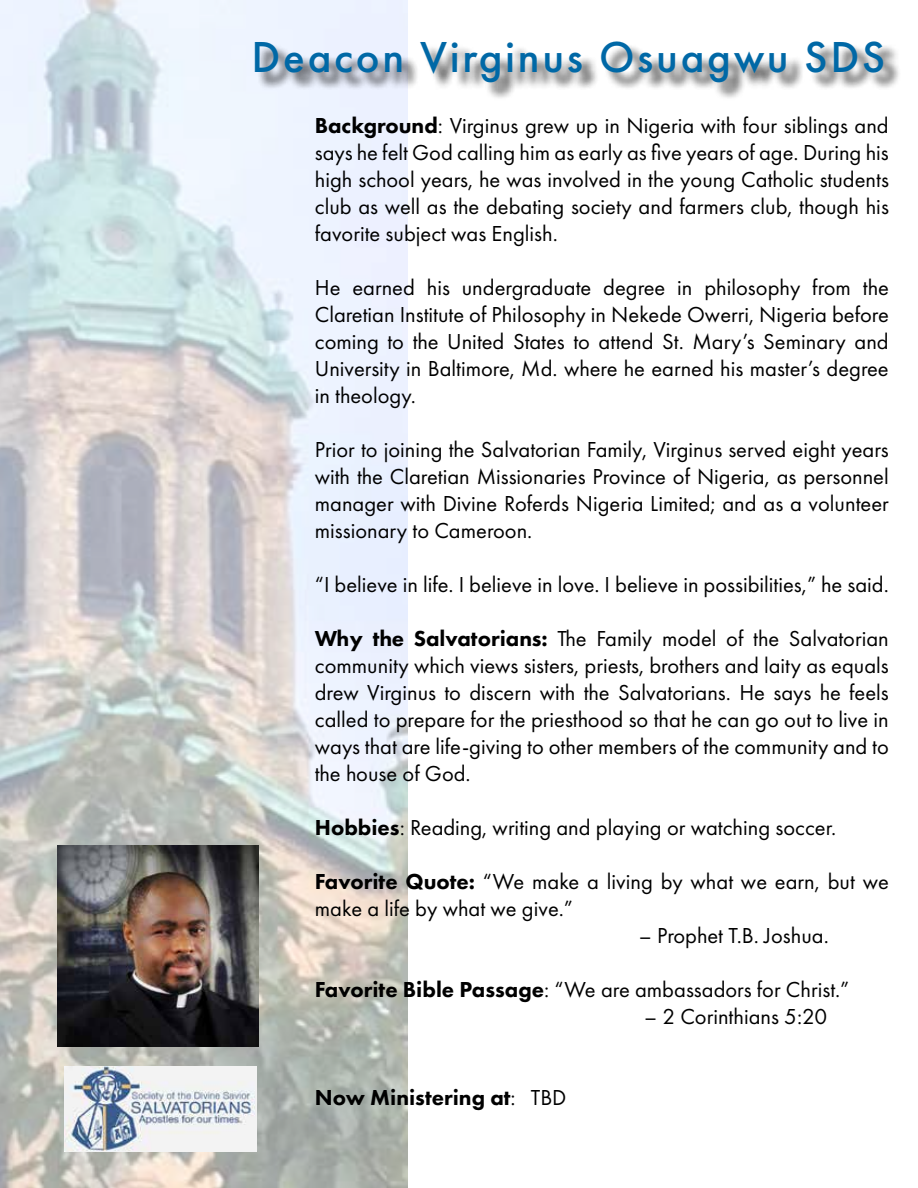
<style>
.page{position:relative;width:918px;height:1188px;background:#fff}
.page>*{position:absolute;margin:0;border:0;box-sizing:border-box;transform-origin:0 0}
.t1{font:500 45px "Futura PT";letter-spacing:.06em;color:#0068a6}
.t2{font:22.5px/27px "Futura PT";color:#000;text-align:justify}
.t3{font:800 22.5px "Futura PT";color:#000}
.s1{font-weight:800}
.s2{font-weight:400}
</style>
<div class="page">
<img style="left:0;top:0;width:407px;height:1188px">
<div style="left:258px;top:44px;width:644px;height:57px;background:#000;opacity:.75"></div>
<img style="left:58px;top:846px;width:201px;height:201px">
<img style="left:65px;top:1066px;width:191px;height:85px">
<h1 class="t1" style="left:252px;top:30px;width:635px">Deacon Virginus Osuagwu SDS</h1>
<p class="t2" style="left:315px;top:112px;width:576px"><span class="s1">Background</span>: Virginus grew up in Nigeria with four siblings and says he felt God calling him as early as five years of age. During his high school years, he was involved in the young Catholic students club as well as the debating society and farmers club, though his favorite subject was English.</p>
<p class="t2" style="left:315px;top:274px;width:576px">He earned his undergraduate degree in philosophy from the Claretian Institute of Philosophy in Nekede Owerri, Nigeria before coming to the United States to attend St. Mary’s Seminary and University in Baltimore, Md. where he earned his master’s degree in theology.</p>
<p class="t2" style="left:315px;top:436px;width:576px">Prior to joining the Salvatorian Family, Virginus served eight years with the Claretian Missionaries Province of Nigeria, as personnel manager with Divine Roferds Nigeria Limited; and as a volunteer missionary to Cameroon.</p>
<p class="t2" style="left:315px;top:571px;width:575px">“I believe in life. I believe in love. I believe in possibilities,” he said.</p>
<p class="t2" style="left:315px;top:625px;width:576px"><span class="s1">Why the Salvatorians:</span> The Family model of the Salvatorian community which views sisters, priests, brothers and laity as equals drew Virginus to discern with the Salvatorians. He says he feels called to prepare for the priesthood so that he can go out to live in ways that are life-giving to other members of the community and to the house of God.</p>
<p class="t2" style="left:315px;top:814px;width:523px"><span class="s1">Hobbies</span>: Reading, writing and playing or watching soccer.</p>
<p class="t2" style="left:315px;top:868px;width:576px"><span class="s1">Favorite Quote:</span> “We make a living by what we earn, but we make a life by what we give.”</p>
<p class="t2" style="left:639px;top:922px;width:191px">– Prophet T.B. Joshua.</p>
<p class="t2" style="left:315px;top:976px;width:536px"><span class="s1">Favorite Bible Passage</span>: “We are ambassadors for Christ.”</p>
<p class="t2" style="left:644px;top:1003px;width:185px">– 2 Corinthians 5:20</p>
<p class="t3" style="left:315px;top:1083px;width:253px">Now Ministering at<span class="s2">: TBD</span></p>
</div>
